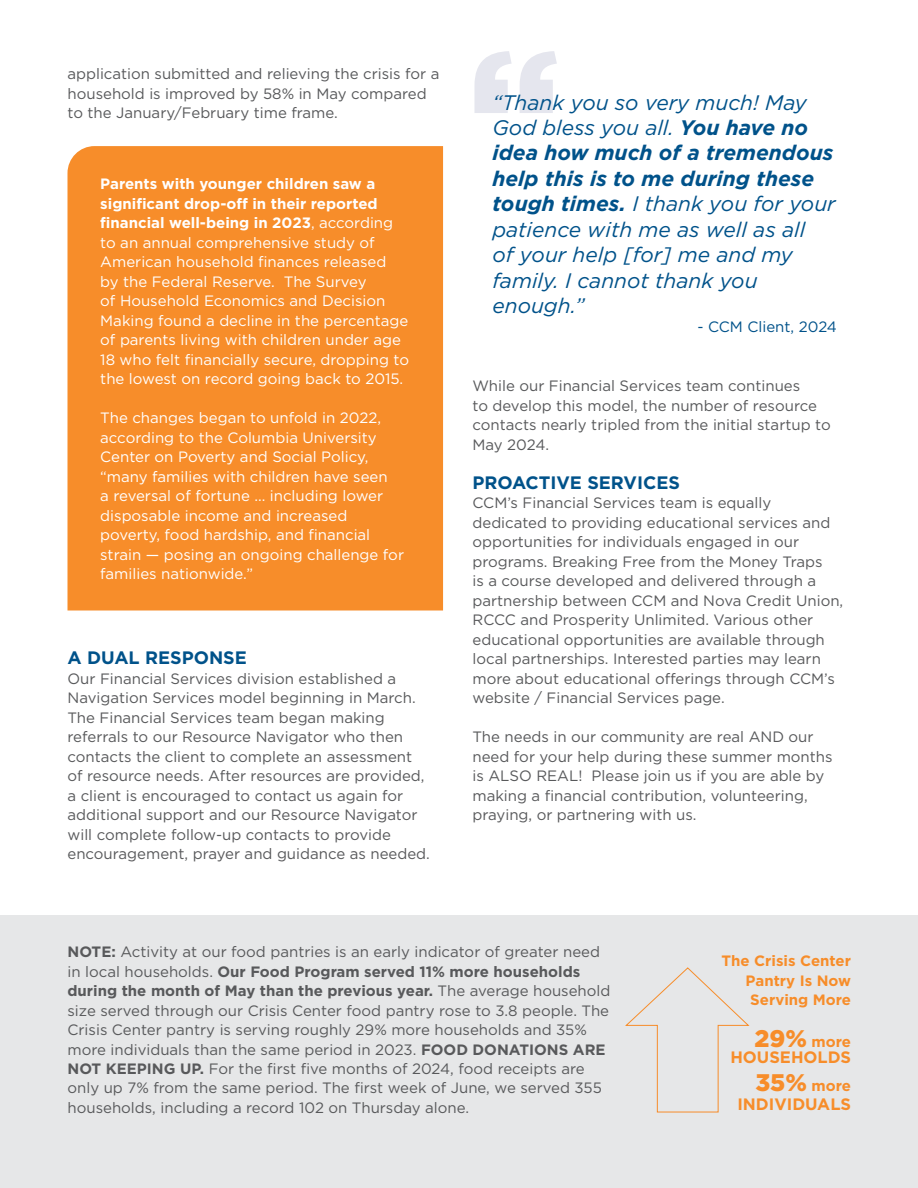
<style>
.page{position:relative;width:918px;height:1188px;background:#fff}
.page>*{position:absolute;margin:0;border:0;box-sizing:border-box;transform-origin:0 0}
.t1{font:900 24px/44.4px "Gotham";color:#f78d2a}
.t2{font:italic 21px/25.5px "Gotham";color:#00528a}
.t3{font:700 18px "Gotham";color:#00528a}
.t4{font:700 16.5px "Gotham";color:#f78d2a}
.t5{font:15px/19.5px "Gotham";color:#58595b}
.t6{font:15px/19.5px "Gotham";color:#fff}
.t7{font:700 15px/19.5px "Gotham";color:#f78d2a;text-align:right}
.t8{font:15px "Gotham";color:#00528a}
.s1{font-weight:700}
</style>
<div class="page">
<svg style="left:474px;top:51px;width:83px;height:62px"></svg>
<div style="left:0;top:916px;width:918px;height:272px;background:#e6e7e8"></div>
<div style="left:68px;top:146px;width:375px;height:465px;background:#f78d2a"></div>
<svg style="left:625px;top:967px;width:124px;height:146px"></svg>
<p class="t5" style="left:68px;top:64px;width:374px">application submitted and relieving the crisis for a household is improved by 58% in May compared to the January/February time frame.</p>
<p class="t6" style="left:100px;top:174px;width:310px"><span class="s1">Parents with younger children saw a significant drop-off in their reported financial well-being in 2023</span>, according to an annual comprehensive study of American household finances released<br>by the Federal Reserve. The Survey<br>of Household Economics and Decision Making found a decline in the percentage of parents living with children under age 18 who felt financially secure, dropping to the lowest on record going back to 2015.</p>
<p class="t6" style="left:100px;top:408px;width:305px">The changes began to unfold in 2022, according to the Columbia University Center on Poverty and Social Policy, “many families with children have seen<br>a reversal of fortune ... including lower disposable income and increased poverty, food hardship, and financial strain — posing an ongoing challenge for families nationwide.”</p>
<p class="t3" style="left:68px;top:646px;width:181px">A DUAL RESPONSE</p>
<p class="t5" style="left:68px;top:669px;width:364px">Our Financial Services division established a Navigation Services model beginning in March.<br>The Financial Services team began making referrals to our Resource Navigator who then contacts the client to complete an assessment of resource needs. After resources are provided, a client is encouraged to contact us again for additional support and our Resource Navigator will complete follow-up contacts to provide encouragement, prayer and guidance as needed.</p>
<p class="t2" style="left:492px;top:89px;width:345px">“Thank you so very much! May<br>God bless you all. <span class="s1">You have no idea how much of a tremendous help this is to me during these tough times.</span> I thank you for your patience with me as well as all<br>of your help [for] me and my family. I cannot thank you enough.”</p>
<p class="t8" style="left:697px;top:317px;width:141px">- CCM Client, 2024</p>
<p class="t5" style="left:472px;top:376px;width:360px">While our Financial Services team continues<br>to develop this model, the number of resource contacts nearly tripled from the initial startup to May 2024.</p>
<p class="t3" style="left:472px;top:471px;width:209px">PROACTIVE SERVICES</p>
<p class="t5" style="left:472px;top:493px;width:372px">CCM’s Financial Services team is equally dedicated to providing educational services and opportunities for individuals engaged in our programs. Breaking Free from the Money Traps<br>is a course developed and delivered through a partnership between CCM and Nova Credit Union, RCCC and Prosperity Unlimited. Various other educational opportunities are available through local partnerships. Interested parties may learn more about educational offerings through CCM’s website / Financial Services page.</p>
<p class="t5" style="left:472px;top:727px;width:362px">The needs in our community are real AND our need for your help during these summer months is ALSO REAL! Please join us if you are able by making a financial contribution, volunteering, praying, or partnering with us.</p>
<p class="t5" style="left:68px;top:942px;width:544px"><span class="s1">NOTE:</span> Activity at our food pantries is an early indicator of greater need in local households. <span class="s1">Our Food Program served 11% more households during the month of May than the previous year.</span> The average household size served through our Crisis Center food pantry rose to 3.8 people. The Crisis Center pantry is serving roughly 29% more households and 35% more individuals than the same period in 2023. <span class="s1">FOOD DONATIONS ARE NOT KEEPING UP.</span> For the first five months of 2024, food receipts are only up 7% from the same period. The first week of June, we served 355 households, including a record 102 on Thursday alone.</p>
<p class="t7" style="left:722px;top:951px;width:131px">The Crisis Center<br>Pantry Is Now<br>Serving More</p>
<h1 class="t1" style="left:755px;top:1016px;width:54px">29%<br>35%</h1>
<p class="t7" style="left:812px;top:1032px;width:41px">more</p>
<p class="t7" style="left:812px;top:1076px;width:41px">more</p>
<p class="t4" style="left:730px;top:1046px;width:122px">HOUSEHOLDS</p>
<p class="t4" style="left:737px;top:1094px;width:115px">INDIVIDUALS</p>
</div>
